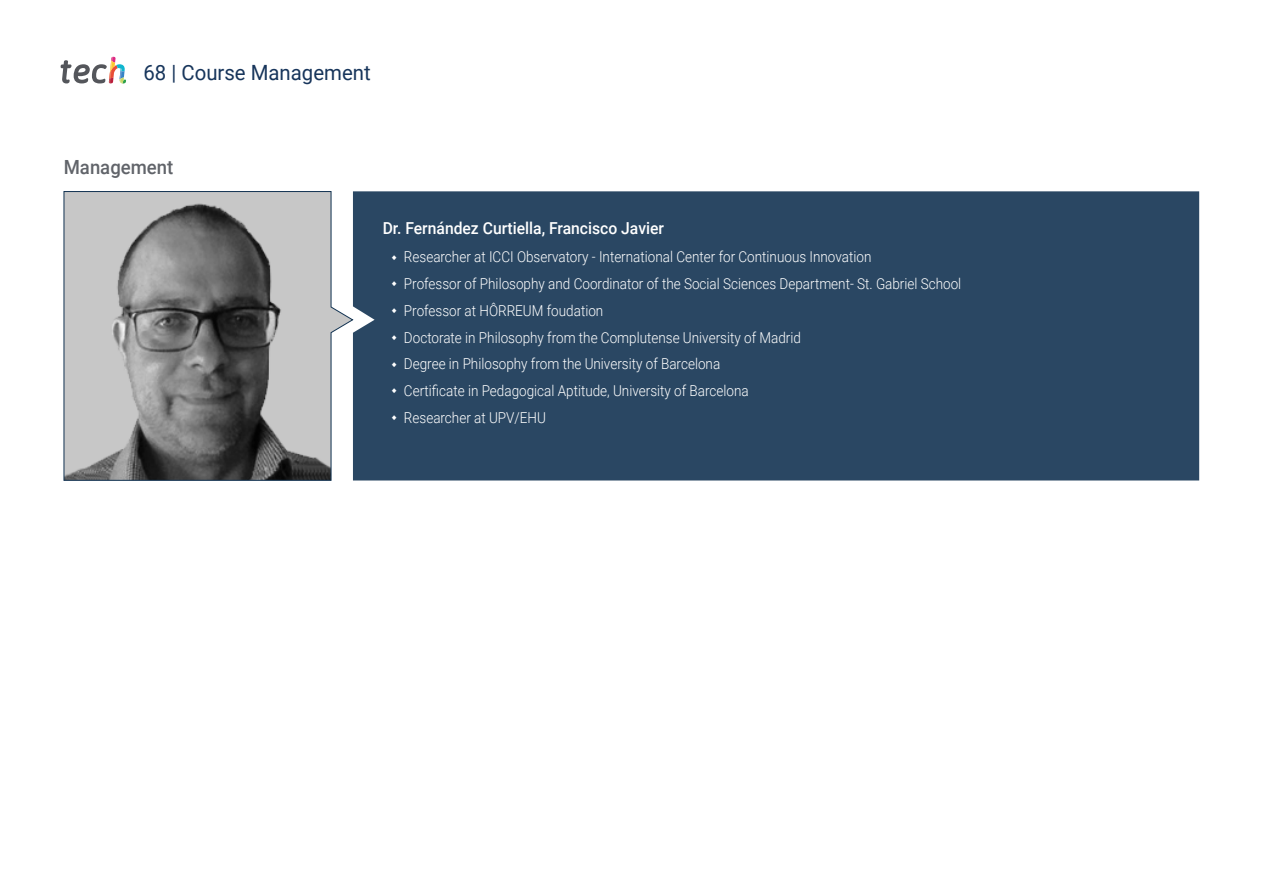
<style>
.page{position:relative;width:1263px;height:893px;background:#fff}
.page>*{position:absolute;margin:0;border:0;box-sizing:border-box;transform-origin:0 0}
.t1{font:21px "Roboto";color:#17355b}
.t2{font:500 19.5px "Roboto";color:#61646a;scale:.95 1}
.t3{font:500 16.5px "Roboto";color:#fff;scale:.95 1}
.t4{font:300 15px/26.7px "Roboto";color:#fff;scale:.9 1}
</style>
<div class="page">
<svg style="left:61px;top:57px;width:65px;height:27px"></svg>
<div style="left:353px;top:191px;width:846px;height:289px;background:#2a4763"></div>
<svg style="left:64px;top:191px;width:289px;height:290px;background:#989999"></svg>
<svg style="left:392px;top:255px;width:5px;height:5px"></svg>
<svg style="left:392px;top:281px;width:5px;height:5px"></svg>
<svg style="left:392px;top:308px;width:5px;height:5px"></svg>
<svg style="left:392px;top:335px;width:5px;height:5px"></svg>
<svg style="left:392px;top:362px;width:5px;height:5px"></svg>
<svg style="left:392px;top:388px;width:5px;height:5px"></svg>
<svg style="left:392px;top:415px;width:5px;height:5px"></svg>
<h1 class="t1" style="left:144px;top:57px;width:229px">68 | Course Management</h1>
<h2 class="t2" style="left:64px;top:154px;width:117px">Management</h2>
<p class="t3" style="left:383px;top:216px;width:298px">Dr. Fernández Curtiella, Francisco Javier</p>
<p class="t4" style="left:404px;top:243px;width:621px">Researcher at ICCI Observatory - International Center for Continuous Innovation<br>Professor of Philosophy and Coordinator of the Social Sciences Department- St. Gabriel School Professor at HÔRREUM foudation<br>Doctorate in Philosophy from the Complutense University of Madrid<br>Degree in Philosophy from the University of Barcelona<br>Certificate in Pedagogical Aptitude, University of Barcelona<br>Researcher at UPV/EHU</p>
</div>
